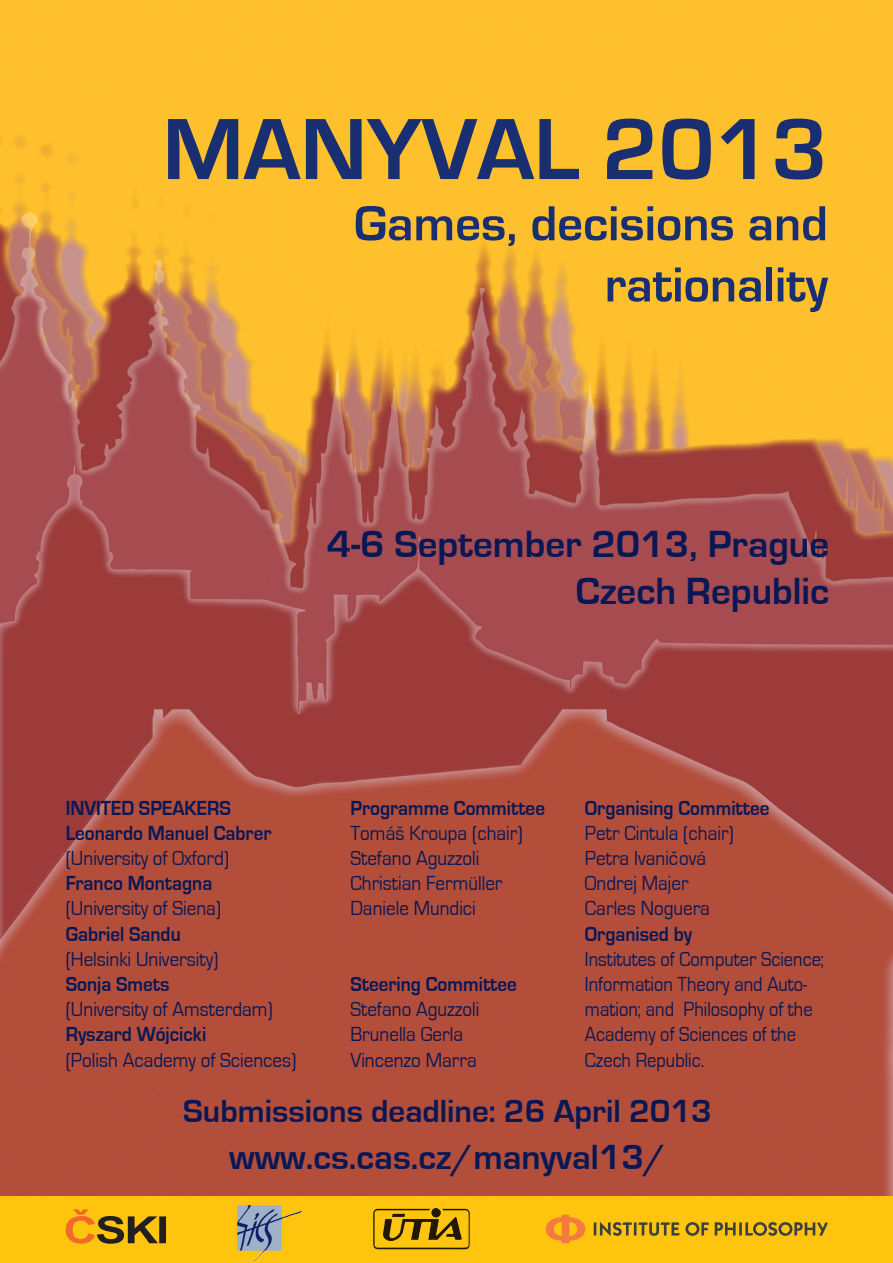
<style>
.page{position:relative;width:893px;height:1263px;background:#fff}
.page>*{position:absolute;margin:0;border:0;box-sizing:border-box;transform-origin:0 0}
.t1{font:700 90px "Eurostile";color:#1a2e72}
.t2{font:700 51px "Eurostile";color:#1a2e72}
.t3{font:700 39px "Eurostile";color:#091855}
.t4{font:700 36px "Eurostile";color:#091855}
.t5{font:700 33px "Eurostile";color:#091855}
.t6{font:21px/25.2px "Eurostile";color:#091855;scale:.91 1}
.t7{font:700 21px "Eurostile";color:#091855;scale:.91 1}
.t8{font:21px/25.2px "Eurostile";color:#091855;scale:.88 1}
.s1{font-weight:700}
</style>
<div class="page">
<img style="left:0;top:0;width:893px;height:1196px">
<div style="left:0;top:1196px;width:893px;height:67px;background:#fec40e"></div>
<svg style="left:546px;top:1215px;width:39px;height:28px"></svg>
<svg style="left:594px;top:1222px;width:115px;height:14px"></svg>
<svg style="left:715px;top:1222px;width:21px;height:14px"></svg>
<hr style="left:739px;top:1222px;width:3px;height:14px;background:#3d4042">
<svg style="left:745px;top:1222px;width:83px;height:14px"></svg>
<svg style="left:66px;top:1209px;width:100px;height:35px"></svg>
<img style="left:373px;top:1208px;width:97px;height:41px">
<img style="left:237px;top:1205px;width:65px;height:57px">
<p class="t1" style="left:163px;top:100px;width:666px">MANYVAL 2013</p>
<p class="t2" style="left:354px;top:196px;width:475px">Games, decisions and</p>
<p class="t2" style="left:605px;top:257px;width:225px">rationality</p>
<p class="t3" style="left:327px;top:523px;width:504px">4-6 September 2013, Prague</p>
<p class="t3" style="left:576px;top:570px;width:255px">Czech Republic</p>
<p class="t7" style="left:66px;top:796px;width:183px">INVITED SPEAKERS</p>
<p class="t7" style="left:66px;top:821px;width:228px">Leonardo Manuel Cabrer</p>
<p class="t6" style="left:66px;top:846px;width:181px">(University of Oxford)</p>
<p class="t7" style="left:66px;top:872px;width:163px">Franco Montagna</p>
<p class="t6" style="left:66px;top:896px;width:172px">(University of Siena)</p>
<p class="t7" style="left:66px;top:922px;width:128px">Gabriel Sandu</p>
<p class="t6" style="left:66px;top:947px;width:169px">(Helsinki University)</p>
<p class="t6" style="left:66px;top:972px;width:229px"><span class="s1">Sonja Smets<br></span>(University of Amsterdam)</p>
<p class="t6" style="left:66px;top:1022px;width:255px"><span class="s1">Ryszard Wójcicki<br></span>(Polish Academy of Sciences)</p>
<p class="t7" style="left:350px;top:796px;width:215px">Programme Committee</p>
<p class="t6" style="left:350px;top:821px;width:191px">Tomáš Kroupa (chair)</p>
<p class="t6" style="left:350px;top:846px;width:143px">Stefano Aguzzoli</p>
<p class="t6" style="left:350px;top:871px;width:169px">Christian Fermüller</p>
<p class="t6" style="left:350px;top:896px;width:139px">Daniele Mundici</p>
<p class="t7" style="left:350px;top:973px;width:184px">Steering Committee</p>
<p class="t6" style="left:350px;top:997px;width:143px">Stefano Aguzzoli</p>
<p class="t6" style="left:350px;top:1022px;width:125px">Brunella Gerla</p>
<p class="t6" style="left:350px;top:1047px;width:140px">Vincenzo Marra</p>
<p class="t7" style="left:585px;top:796px;width:204px">Organising Committee</p>
<p class="t6" style="left:585px;top:821px;width:165px">Petr Cintula (chair)</p>
<p class="t6" style="left:585px;top:846px;width:135px">Petra Ivanicˇová</p>
<p class="t6" style="left:585px;top:871px;width:116px">Ondrej Majer</p>
<p class="t6" style="left:585px;top:896px;width:139px">Carles Noguera</p>
<p class="t7" style="left:585px;top:922px;width:119px">Organised by</p>
<p class="t8" style="left:585px;top:947px;width:273px">Institutes of Computer Science;<br>Information Theory and Auto&shy;mation; and Philosophy of the<br>Academy of Sciences of the<br>Czech Republic.</p>
<p class="t5" style="left:183px;top:1093px;width:530px">Submissions deadline: 26 April 2013</p>
<p class="t4" style="left:229px;top:1137px;width:438px">www.cs.cas.cz/manyval13/</p>
</div>
